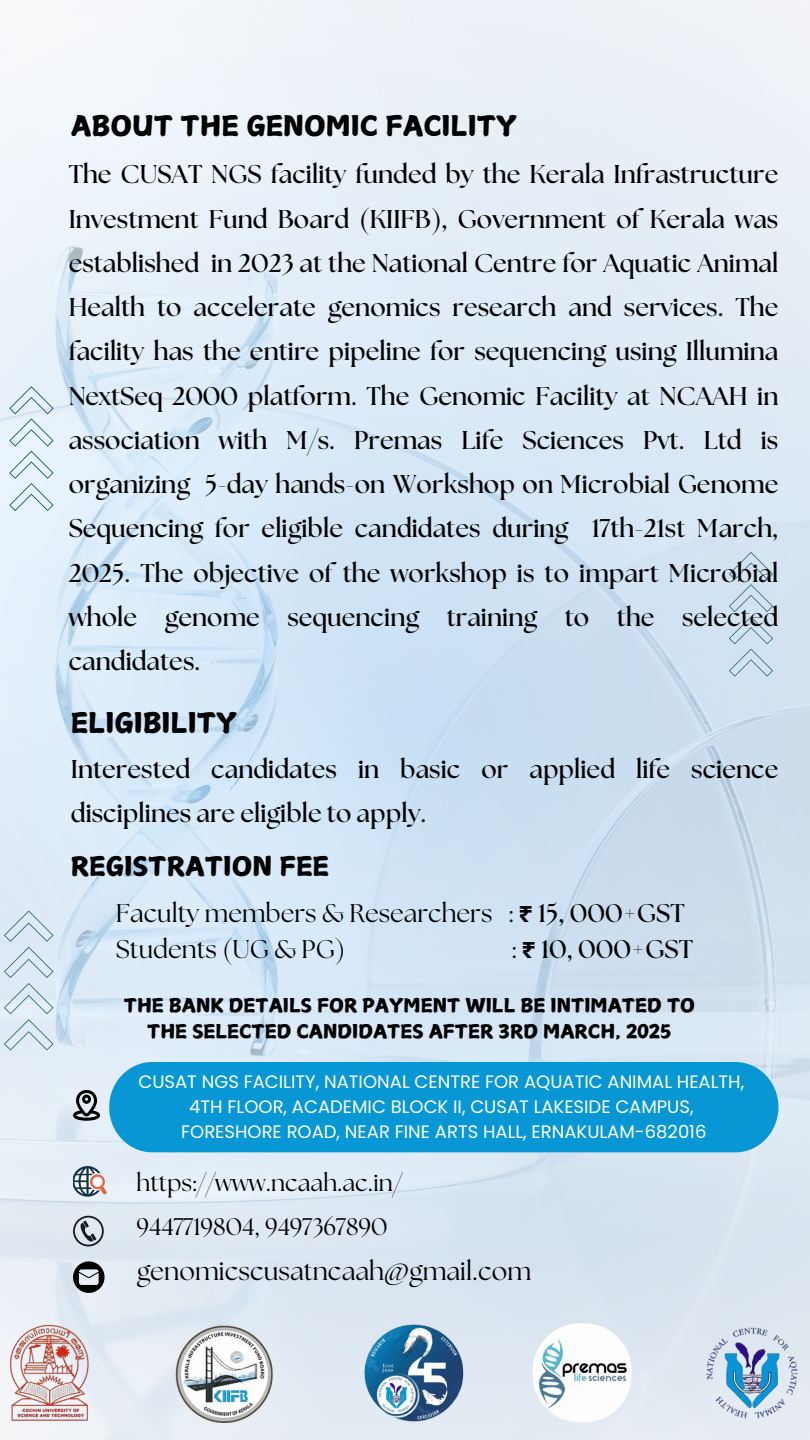
<style>
.page{position:relative;width:810px;height:1440px;background:#fff}
.page>*{position:absolute;margin:0;border:0;box-sizing:border-box;transform-origin:0 0}
.t1{font:27.7px "Canva Surname Fu";color:#000}
.t2{font:26.3px "Canva Surname Fu";color:#000}
.t3{font:26px "The Seasons";color:#000}
.t4{font:700 25.6px/44.2px "The Seasons";color:#000;text-align:justify}
.t5{font:25.6px/35.2px "The Seasons";color:#000}
.t6{font:24px "The Seasons";color:#000}
.t7{font:19px/26.2px "Canva Surname Fu";color:#000;text-align:center}
.t8{font:18px "Poppins";color:#fff}
.s1{font-family:"Noto Sans Gurmukhi";font-weight:700}
.s2{font-weight:700}
.s3{font-weight:400}
.s4{font-family:"Noto Sans Gurmukhi"}
</style>
<div class="page">
<img style="left:0;top:0;width:810px;height:1440px">
<svg style="left:9px;top:386px;width:44px;height:125px;background:#d6e6ef"></svg>
<img style="left:533px;top:1323px;width:99px;height:99px;border-radius:47px">
<img style="left:8px;top:1323px;width:81px;height:99px">
<img style="left:703px;top:1323px;width:99px;height:99px">
<img style="left:346px;top:1323px;width:135px;height:99px">
<img style="left:148px;top:1323px;width:148px;height:99px">
<div style="left:109px;top:1062px;width:669px;height:90px;background:#0797d5;border-radius:44px"></div>
<svg style="left:73px;top:1090px;width:27px;height:31px"></svg>
<svg style="left:73px;top:1216px;width:31px;height:30px"></svg>
<svg style="left:73px;top:1261px;width:32px;height:32px"></svg>
<img style="left:73px;top:1164px;width:34px;height:36px">
<h2 class="t1" style="left:71px;top:112px;width:448px">ABOUT THE GENOMIC FACILITY</h2>
<p class="t4" style="left:69px;top:154px;width:711px">The CUSAT NGS facility funded by the Kerala Infrastructure Investment Fund Board (KIIFB), Government of Kerala was established in 2023 at the National Centre for Aquatic Animal Health to accelerate genomics research and services. The facility has the entire pipeline for sequencing using Illumina NextSeq 2000 platform. The Genomic Facility at NCAAH in association with M/s. Premas Life Sciences Pvt. Ltd is organizing 5-day hands-on Workshop on Microbial Genome Sequencing for eligible candidates during 17th-21st March, 2025. The objective of the workshop is to impart Microbial whole genome sequencing training to the selected candidates.</p>
<p class="t1" style="left:71px;top:709px;width:168px">ELIGIBILITY</p>
<p class="t4" style="left:71px;top:748px;width:709px">Interested candidates in basic or applied life science disciplines are eligible to apply.</p>
<p class="t2" style="left:71px;top:853px;width:260px">REGISTRATION FEE</p>
<h3 class="t5" style="left:116px;top:898px;width:570px">Faculty members &amp; Researchers : <span class="s1">₹</span> <span class="s2">15, 000+GST<br></span>Students (UG &amp; PG)</h3>
<h3 class="t4" style="left:512px;top:928px;width:183px"><span class="s3">:</span> <span class="s4">₹</span> 10, 000+GST</h3>
<h1 class="t7" style="left:124px;top:992px;width:573px">THE BANK DETAILS FOR PAYMENT WILL BE INTIMATED TO<br>THE SELECTED CANDIDATES AFTER 3RD MARCH, 2025</h1>
<p class="t8" style="left:138px;top:1069px;width:607px">CUSAT NGS FACILITY, NATIONAL CENTRE FOR AQUATIC ANIMAL HEALTH,</p>
<h1 class="t8" style="left:189px;top:1094px;width:506px">4TH FLOOR, ACADEMIC BLOCK II, CUSAT LAKESIDE CAMPUS,</h1>
<p class="t8" style="left:181px;top:1119px;width:527px">FORESHORE ROAD, NEAR FINE ARTS HALL, ERNAKULAM-682016</p>
<p class="t6" style="left:137px;top:1172px;width:267px">https://www.ncaah.ac.in/</p>
<h1 class="t6" style="left:137px;top:1216px;width:252px">9447719804, 9497367890</h1>
<h2 class="t3" style="left:137px;top:1259px;width:396px">genomicscusatncaah@gmail.com</h2>
</div>
